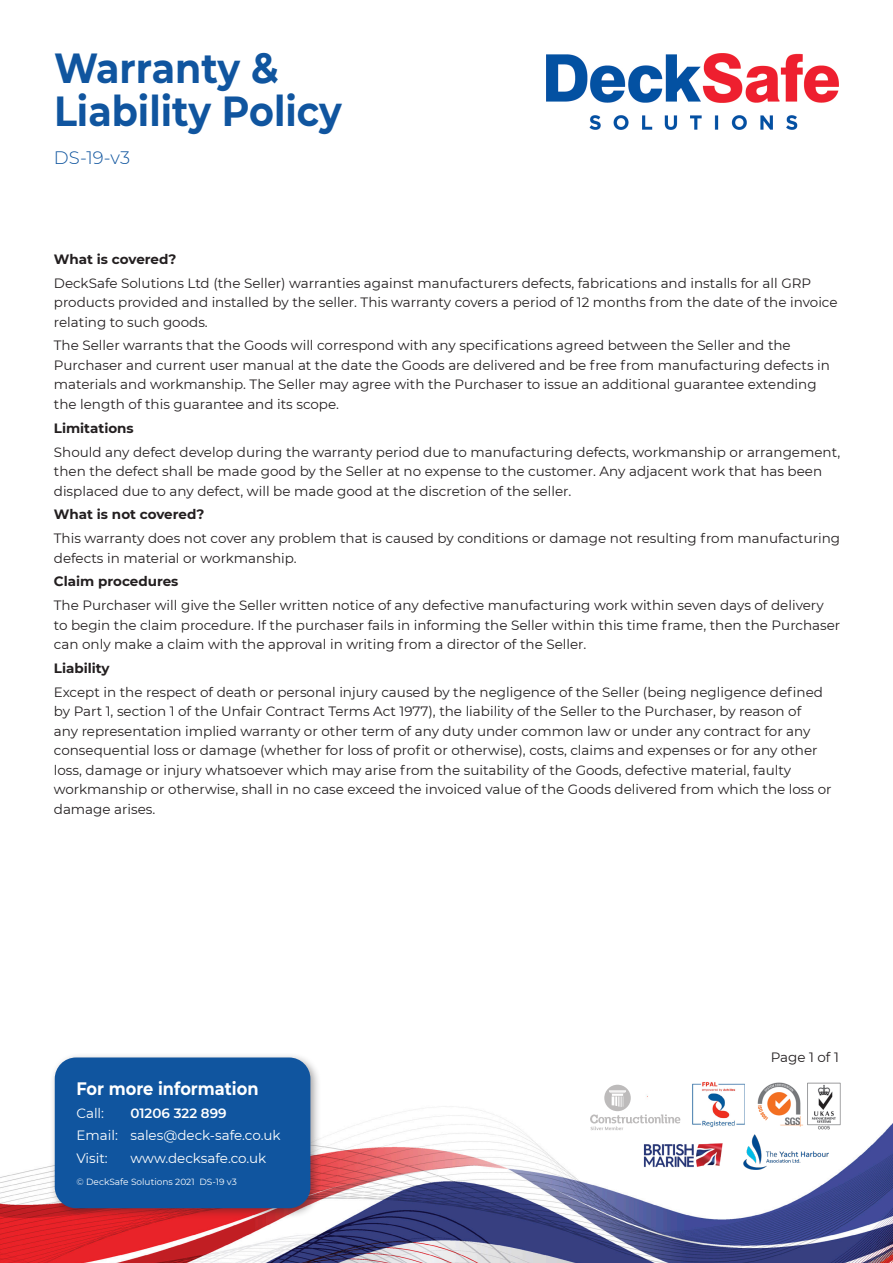
<style>
.page{position:relative;width:893px;height:1263px;background:#fff}
.page>*{position:absolute;margin:0;border:0;box-sizing:border-box;transform-origin:0 0}
.t1{font:700 42px/43.7px "Montserrat";color:#10559f;scale:.91 1}
.t2{font:700 18px "Montserrat";color:#fff;scale:.9 1}
.Body_Copy{font:300 18px "Montserrat";color:#10559f}
.Body_Copy-2{font:13.5px/19.5px "Montserrat";color:#231f20}
.Body_Copy-3{font:700 13.5px "Montserrat";color:#231f20}
.t3{font:13.5px "Montserrat";color:#fff}
.t4{font:600 13.5px "Montserrat";color:#fff}
.Page_number{font:13.5px "Montserrat";color:#231f20}
.t5{font:9px "Montserrat";color:#fff}
.s1{font-weight:300}
</style>
<div class="page">
<img style="left:546px;top:53px;width:293px;height:76px">
<img style="left:0;top:1082px;width:893px;height:181px">
<div style="left:50px;top:1052px;width:272px;height:168px;background:#231f20;opacity:.4"></div>
<div style="left:55px;top:1057px;width:255px;height:151px;background:#10559f;border-radius:21px"></div>
<img style="left:757px;top:1082px;width:83px;height:47px">
<svg style="left:590px;top:1085px;width:90px;height:45px"></svg>
<img style="left:689px;top:1082px;width:62px;height:46px">
<img style="left:744px;top:1134px;width:84px;height:35px">
<img style="left:640px;top:1135px;width:84px;height:39px">
<p class="t1" style="left:54px;top:44px;width:318px">Warranty &amp;<br>Liability Policy</p>
<p class="Body_Copy" style="left:54px;top:146px;width:78px">DS-19-v3</p>
<p class="Body_Copy-3" style="left:54px;top:249px;width:124px">What is covered?</p>
<p class="Body_Copy-2" style="left:54px;top:273px;width:785px">DeckSafe Solutions Ltd (the Seller) warranties against manufacturers defects, fabrications and installs for all GRP products provided and installed by the seller. This warranty covers a period of 12 months from the date of the invoice relating to such goods.</p>
<p class="Body_Copy-2" style="left:54px;top:335px;width:777px">The Seller warrants that the Goods will correspond with any specifications agreed between the Seller and the Purchaser and current user manual at the date the Goods are delivered and be free from manufacturing defects in materials and workmanship. The Seller may agree with the Purchaser to issue an additional guarantee extending the length of this guarantee and its scope.</p>
<p class="Body_Copy-3" style="left:54px;top:418px;width:81px">Limitations</p>
<p class="Body_Copy-2" style="left:54px;top:441px;width:788px">Should any defect develop during the warranty period due to manufacturing defects, workmanship or arrangement, then the defect shall be made good by the Seller at no expense to the customer. Any adjacent work that has been displaced due to any defect, will be made good at the discretion of the seller.</p>
<p class="Body_Copy-3" style="left:54px;top:505px;width:152px">What is not covered?</p>
<p class="Body_Copy-2" style="left:54px;top:528px;width:788px">This warranty does not cover any problem that is caused by conditions or damage not resulting from manufacturing defects in material or workmanship.</p>
<p class="Body_Copy-3" style="left:54px;top:572px;width:126px">Claim procedures</p>
<p class="Body_Copy-2" style="left:54px;top:595px;width:788px">The Purchaser will give the Seller written notice of any defective manufacturing work within seven days of delivery to begin the claim procedure. If the purchaser fails in informing the Seller within this time frame, then the Purchaser can only make a claim with the approval in writing from a director of the Seller.</p>
<p class="Body_Copy-3" style="left:54px;top:658px;width:57px">Liability</p>
<p class="Body_Copy-2" style="left:54px;top:681px;width:779px">Except in the respect of death or personal injury caused by the negligence of the Seller (being negligence defined by Part 1, section 1 of the Unfair Contract Terms Act 1977), the liability of the Seller to the Purchaser, by reason of<br>any representation implied warranty or other term of any duty under common law or under any contract for any consequential loss or damage (whether for loss of profit or otherwise), costs, claims and expenses or for any other loss, damage or injury whatsoever which may arise from the suitability of the Goods, defective material, faulty workmanship or otherwise, shall in no case exceed the invoiced value of the Goods delivered from which the loss or damage arises.</p>
<p class="t2" style="left:76px;top:1076px;width:204px">For more information</p>
<p class="t3" style="left:76px;top:1104px;width:29px">Call:</p>
<p class="t4" style="left:130px;top:1103px;width:98px">01206 322 899</p>
<p class="t3" style="left:76px;top:1126px;width:206px">Email: sales@deck-safe.co.uk</p>
<p class="t3" style="left:76px;top:1149px;width:33px">Visit:</p>
<p class="t3" style="left:130px;top:1149px;width:137px">www.decksafe.co.uk</p>
<p class="t5" style="left:76px;top:1176px;width:162px"><span class="s1">©</span> DeckSafe Solutions 2021 DS-19 v3</p>
<p class="Page_number" style="left:771px;top:1048px;width:70px">Page 1 of 1</p>
</div>
